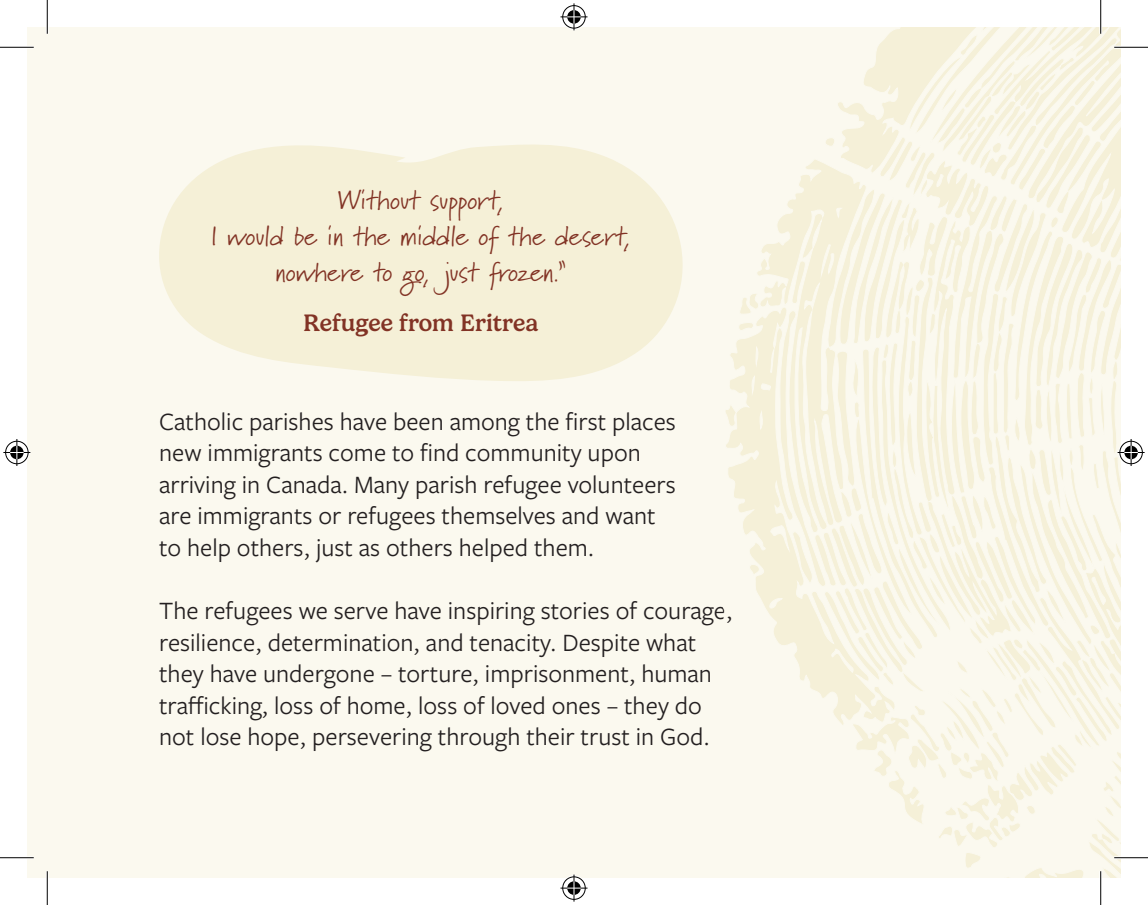
<style>
.page{position:relative;width:1148px;height:905px;background:#fff}
.page>*{position:absolute;margin:0;border:0;box-sizing:border-box;transform-origin:0 0}
.t1{font:27px/36px "Marydale";color:#823325;text-align:center}
.t2{font:25.88px/31.5px "Freight Sans Pro";color:#231f20}
.t3{font:500 24.3px "Gelica";color:#823325}
</style>
<div class="page">
<div style="left:27px;top:27px;width:1093px;height:851px;background:#fbf9ef"></div>
<svg style="left:159px;top:144px;width:524px;height:237px;fill:#f5f0d7"></svg>
<svg style="left:726px;top:27px;width:394px;height:851px"></svg>
<hr style="left:0;top:46px;width:34px;height:3px;background:#fff">
<hr style="left:1114px;top:46px;width:34px;height:3px;background:#fff">
<hr style="left:0;top:856px;width:34px;height:3px;background:#fff">
<hr style="left:1114px;top:856px;width:34px;height:3px;background:#fff">
<hr style="left:46px;top:0;width:3px;height:34px;background:#fff">
<hr style="left:46px;top:871px;width:3px;height:33px;background:#fff">
<hr style="left:1099px;top:0;width:3px;height:34px;background:#fff">
<hr style="left:1099px;top:871px;width:3px;height:33px;background:#fff">
<hr style="left:0;top:47px;width:34px;height:1px;background:#000">
<hr style="left:1114px;top:47px;width:34px;height:1px;background:#000">
<hr style="left:0;top:857px;width:34px;height:1px;background:#000">
<hr style="left:1114px;top:857px;width:34px;height:1px;background:#000">
<hr style="left:47px;top:0;width:1px;height:34px;background:#000">
<hr style="left:47px;top:871px;width:1px;height:33px;background:#000">
<hr style="left:1100px;top:0;width:1px;height:34px;background:#000">
<hr style="left:1100px;top:871px;width:1px;height:33px;background:#000">
<svg style="left:560px;top:3px;width:27px;height:27px"></svg>
<svg style="left:560px;top:874px;width:27px;height:27px"></svg>
<svg style="left:3px;top:439px;width:27px;height:27px"></svg>
<svg style="left:1117px;top:439px;width:27px;height:27px"></svg>
<p class="t1" style="left:211px;top:182px;width:422px">Without support,<br>I would be in the middle of the desert, nowhere to go, just frozen.”</p>
<p class="t3" style="left:303px;top:309px;width:237px">Refugee from Eritrea</p>
<p class="t2" style="left:159px;top:404px;width:518px">Catholic parishes have been among the first places new immigrants come to find community upon arriving in Canada. Many parish refugee volunteers are immigrants or refugees themselves and want to help others, just as others helped them.</p>
<p class="t2" style="left:159px;top:593px;width:575px">The refugees we serve have inspiring stories of courage, resilience, determination, and tenacity. Despite what they have undergone – torture, imprisonment, human trafficking, loss of home, loss of loved ones – they do not lose hope, persevering through their trust in God.</p>
</div>
